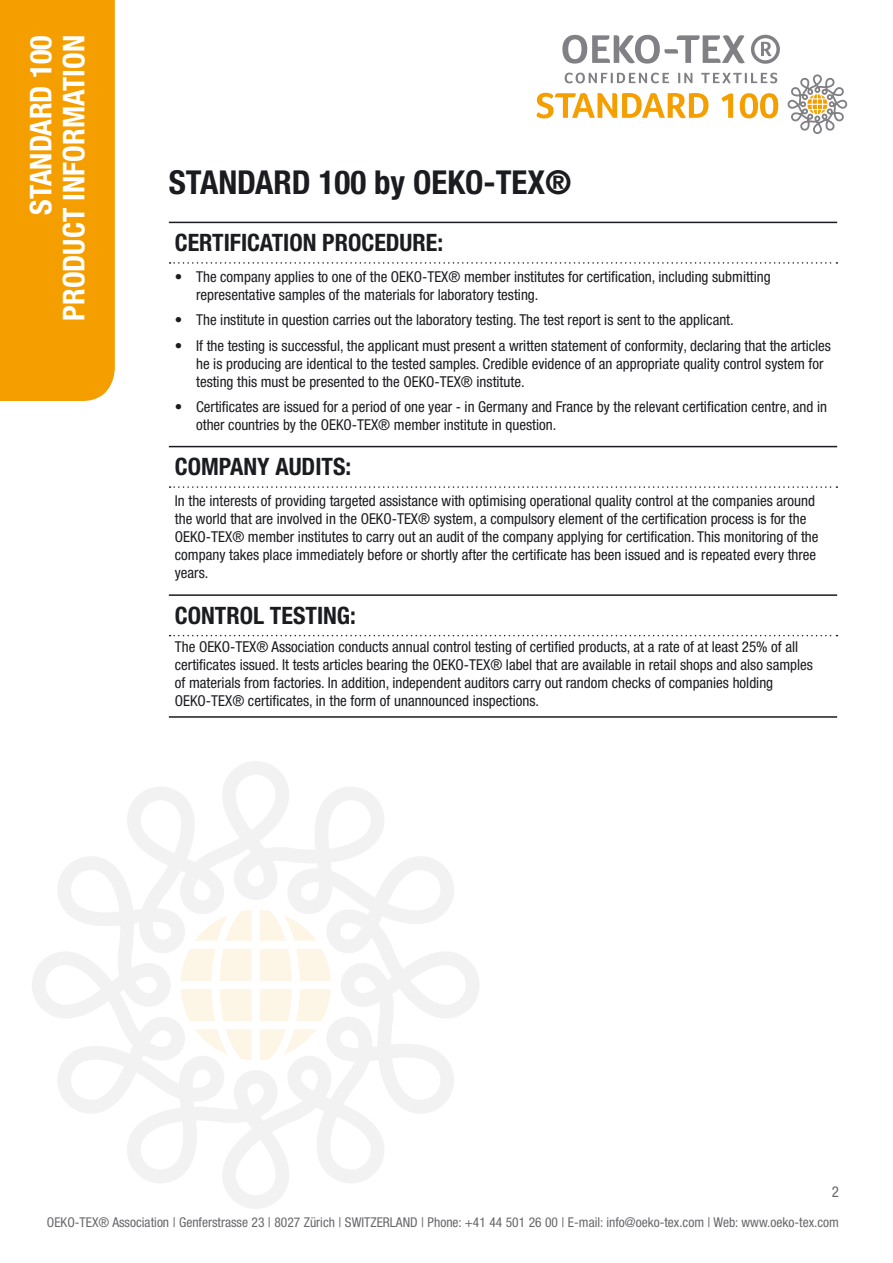
<style>
.page{position:relative;width:893px;height:1263px;background:#fff}
.page>*{position:absolute;margin:0;border:0;box-sizing:border-box;transform-origin:0 0}
.NEU-1-Headline{font:700 condensed 33px "Helvetica Neue LT Pro";color:#1b1c20}
.t1{font:700 condensed 30px/33px "Helvetica Neue LT Pro";color:#fff;text-align:right}
.NEU_1-1-Headline{font:700 condensed 24px "Helvetica Neue LT Pro";color:#1b1c20}
.NEU-Fliesstext{font:condensed 15px/18px "Helvetica Neue LT Pro";color:#1b1c20}
.NEU-Aufzaehlzeichen{font:condensed 15px/18px "Helvetica Neue LT Pro";color:#1b1c20}
.t2{font:condensed 15px "Helvetica Neue LT Pro";color:#68676c}
.t3{font:condensed 13.5px "Helvetica Neue LT Pro";color:#68676c}
</style>
<div class="page">
<div style="left:0;top:0;width:115px;height:401px;background:#f49e00"></div>
<svg style="left:565px;top:73px;width:104px;height:10px"></svg>
<svg style="left:678px;top:73px;width:14px;height:10px"></svg>
<svg style="left:701px;top:73px;width:76px;height:10px"></svg>
<svg style="left:562px;top:35px;width:183px;height:29px"></svg>
<svg style="left:751px;top:35px;width:29px;height:29px"></svg>
<svg style="left:787px;top:74px;width:61px;height:60px"></svg>
<svg style="left:537px;top:93px;width:171px;height:25px"></svg>
<svg style="left:722px;top:93px;width:11px;height:25px"></svg>
<svg style="left:740px;top:93px;width:38px;height:25px"></svg>
<svg style="left:32px;top:761px;width:447px;height:448px"></svg>
<svg style="left:195px;top:910px;width:57px;height:31px"></svg>
<svg style="left:181px;top:949px;width:71px;height:32px"></svg>
<svg style="left:181px;top:989px;width:71px;height:32px"></svg>
<svg style="left:195px;top:1029px;width:57px;height:31px"></svg>
<svg style="left:260px;top:1029px;width:57px;height:31px"></svg>
<svg style="left:260px;top:989px;width:71px;height:32px"></svg>
<svg style="left:260px;top:949px;width:71px;height:32px"></svg>
<svg style="left:260px;top:910px;width:57px;height:31px"></svg>
<svg style="left:170px;top:262px;width:667px;height:2px"></svg>
<hr style="left:169px;top:222px;width:668px;height:1px;background:#1b1c20">
<hr style="left:169px;top:446px;width:668px;height:1px;background:#1b1c20">
<hr style="left:169px;top:594px;width:668px;height:2px;background:#1b1c20">
<svg style="left:170px;top:486px;width:667px;height:2px"></svg>
<svg style="left:170px;top:635px;width:667px;height:1px"></svg>
<hr style="left:169px;top:716px;width:668px;height:2px;background:#1b1c20">
<h2 class="t1" style="left:25px;top:321px;width:287px;rotate:-90deg">STANDARD 100<br>PRODUCT INFORMATION</h2>
<p class="NEU-1-Headline" style="left:169px;top:163px;width:404px">STANDARD 100 by OEKO-TEX®</p>
<p class="NEU_1-1-Headline" style="left:175px;top:228px;width:270px">CERTIFICATION PROCEDURE:</p>
<p class="NEU-Aufzaehlzeichen" style="left:196px;top:268px;width:576px;text-indent:-21px">• The company applies to one of the OEKO-TEX® member institutes for certification, including submitting representative samples of the materials for laboratory testing.</p>
<p class="NEU-Aufzaehlzeichen" style="left:175px;top:311px;width:560px">• The institute in question carries out the laboratory testing. The test report is sent to the applicant.</p>
<p class="NEU-Aufzaehlzeichen" style="left:196px;top:336px;width:636px;text-indent:-21px">• If the testing is successful, the applicant must present a written statement of conformity, declaring that the articles he is producing are identical to the tested samples. Credible evidence of an appropriate quality control system for testing this must be presented to the OEKO-TEX® institute.</p>
<p class="NEU-Aufzaehlzeichen" style="left:196px;top:397px;width:632px;text-indent:-21px">• Certificates are issued for a period of one year - in Germany and France by the relevant certification centre, and in other countries by the OEKO-TEX® member institute in question.</p>
<p class="NEU_1-1-Headline" style="left:175px;top:452px;width:178px">COMPANY AUDITS:</p>
<p class="NEU-Fliesstext" style="left:175px;top:492px;width:645px">In the interests of providing targeted assistance with optimising operational quality control at the companies around the world that are involved in the OEKO-TEX® system, a compulsory element of the certification process is for the OEKO-TEX® member institutes to carry out an audit of the company applying for certification. This monitoring of the company takes place immediately before or shortly after the certificate has been issued and is repeated every three years.</p>
<p class="NEU_1-1-Headline" style="left:175px;top:601px;width:183px">CONTROL TESTING:</p>
<p class="NEU-Fliesstext" style="left:175px;top:638px;width:640px">The OEKO-TEX® Association conducts annual control testing of certified products, at a rate of at least 25% of all certificates issued. It tests articles bearing the OEKO-TEX® label that are available in retail shops and also samples of materials from factories. In addition, independent auditors carry out random checks of companies holding OEKO-TEX® certificates, in the form of unannounced inspections.</p>
<p class="t2" style="left:832px;top:1183px;width:9px">2</p>
<p class="t3" style="left:47px;top:1214px;width:794px">OEKO-TEX® Association | Genferstrasse 23 | 8027 Zürich | SWITZERLAND | Phone: +41 44 501 26 00 | E-mail: info@oeko-tex.com | Web: www.oeko-tex.com</p>
</div>
